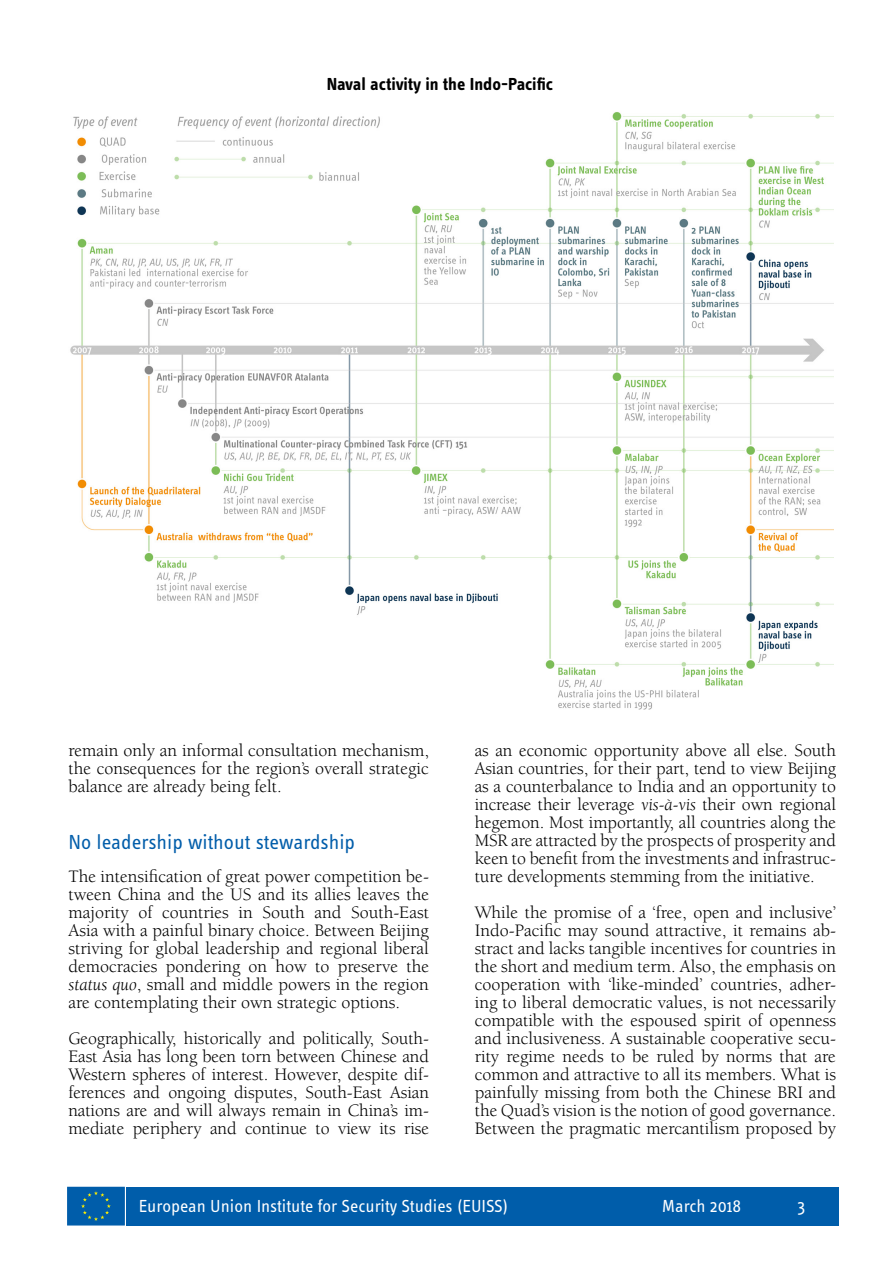
<style>
.page{position:relative;width:893px;height:1263px;background:#fff}
.page>*{position:absolute;margin:0;border:0;box-sizing:border-box;transform-origin:0 0}
.Subheader{font:21px "Info OT Text";color:#005daa}
.Normal_text{font:18px/18px "Berkeley Std";color:#000;text-align:justify}
.t1{font:18px "Info OT Text";color:#fff}
.t2{font:700 18px "Info OT Text";color:#000}
.s1{font-style:italic}
</style>
<div class="page">
<div style="left:127px;top:1187px;width:712px;height:38px;background:#005daa"></div>
<div style="left:67px;top:1187px;width:58px;height:38px;background:#005daa;border:2px solid #005daa"></div>
<svg style="left:81px;top:1191px;width:30px;height:30px"></svg>
<img style="left:70px;top:112px;width:764px;height:598px">
<p class="t2" style="left:327px;top:73px;width:228px">Naval activity in the Indo-Pacific</p>
<p class="Normal_text" style="left:68px;top:742px;width:362px">remain only an informal consultation mechanism, the consequences for the region’s overall strategic balance are already being felt.</p>
<p class="Subheader" style="left:68px;top:829px;width:288px">No leadership without stewardship</p>
<p class="Normal_text" style="left:68px;top:868px;width:362px">The intensification of great power competition be&shy;tween China and the US and its allies leaves the majority of countries in South and South-East Asia with a painful binary choice. Between Beijing striving for global leadership and regional liberal democracies pondering on how to preserve the <span class="s1">status quo</span>, small and middle powers in the region are contemplating their own strategic options.</p>
<p class="Normal_text" style="left:68px;top:1030px;width:362px">Geographically, historically and politically, South-East Asia has long been torn between Chinese and Western spheres of interest. However, despite dif&shy;ferences and ongoing disputes, South-East Asian nations are and will always remain in China’s im&shy;mediate periphery and continue to view its rise</p>
<p class="Normal_text" style="left:475px;top:742px;width:363px">as an economic opportunity above all else. South Asian countries, for their part, tend to view Beijing as a counterbalance to India and an opportunity to increase their leverage <span class="s1">vis-à-vis</span> their own regional hegemon. Most importantly, all countries along the MSR are attracted by the prospects of prosperity and keen to benefit from the investments and infrastruc&shy;ture developments stemming from the initiative.</p>
<p class="Normal_text" style="left:475px;top:904px;width:363px">While the promise of a ‘free, open and inclusive’ Indo-Pacific may sound attractive, it remains ab&shy;stract and lacks tangible incentives for countries in the short and medium term. Also, the emphasis on cooperation with ‘like-minded’ countries, adher&shy;ing to liberal democratic values, is not necessarily compatible with the espoused spirit of openness and inclusiveness. A sustainable cooperative secu&shy;rity regime needs to be ruled by norms that are common and attractive to all its members. What is painfully missing from both the Chinese BRI and the Quad’s vision is the notion of good governance.<br>Between the pragmatic mercantilism proposed by</p>
<p class="t1" style="left:139px;top:1194px;width:371px">European Union Institute for Security Studies (EUISS)</p>
<p class="t1" style="left:662px;top:1194px;width:81px">March 2018</p>
<p class="t1" style="left:798px;top:1194px;width:9px">3</p>
</div>
